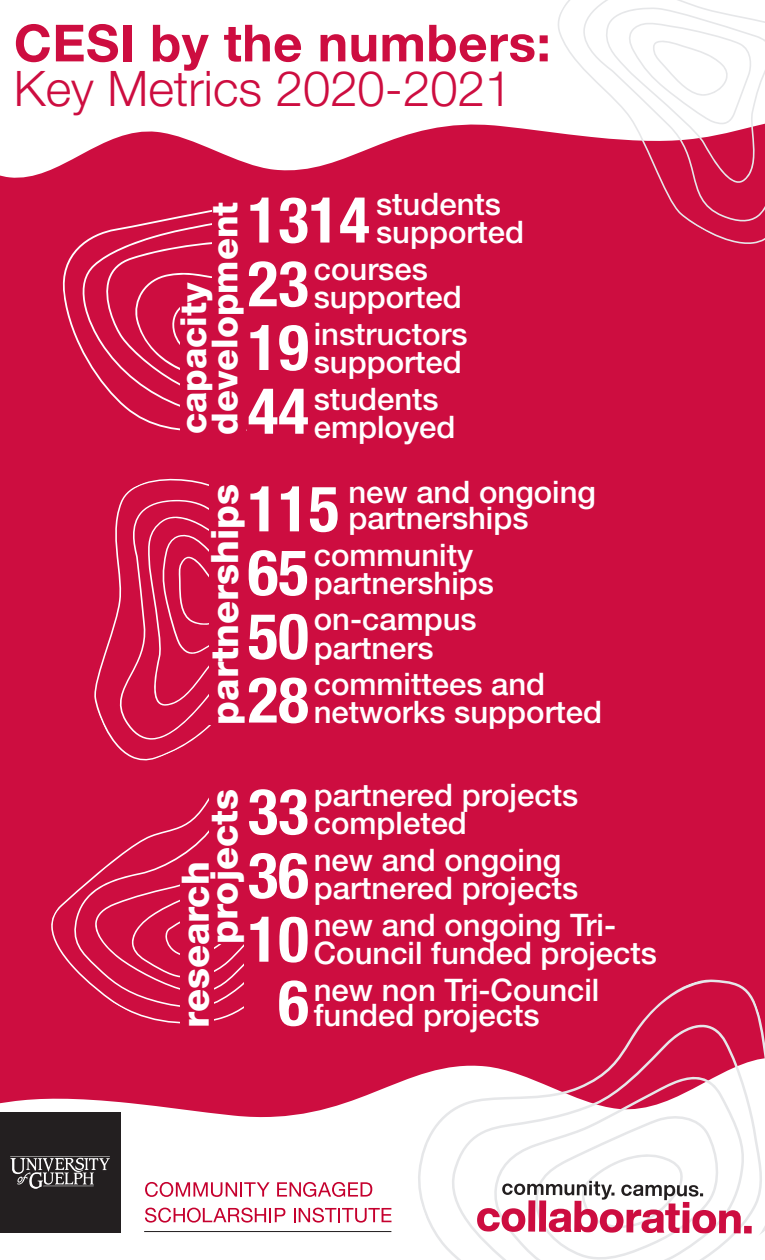
<style>
.page{position:relative;width:765px;height:1260px;background:#fff}
.page>*{position:absolute;margin:0;border:0;box-sizing:border-box;transform-origin:0 0}
.t1{font:700 condensed 63.5px "Helvetica Neue LT Pro";color:#fff}
.t2{font:700 51.25px "Helvetica Neue LT Pro";letter-spacing:.01em;color:#cd0d40}
.t3{font:300 49.12px "Helvetica Neue LT Pro";color:#cd0d40}
.t4{font:800 37.75px/28.6px "Helvetica Neue LT Pro";color:#fff}
.t5{font:800 35.88px/31.4px "Helvetica Neue LT Pro";color:#fff}
.t6{font:500 31.12px/28.4px "Helvetica Neue LT Pro";color:#fff}
.s1{font-weight:700;font-stretch:condensed;font-size:63.5px}
</style>
<div class="page">
<div style="left:0;top:615px;width:765px;height:507px;background:#cd0d40"></div>
<svg style="left:416px;top:979px;width:349px;height:267px;fill:#cd0d40"></svg>
<svg style="left:444px;top:1024px;width:321px;height:236px;fill:#cd0d40"></svg>
<svg style="left:492px;top:1067px;width:254px;height:46px"></svg>
<div style="left:0;top:124px;width:765px;height:491px;background:#cd0d40"></div>
<svg style="left:58px;top:206px;width:154px;height:226px;fill:#cd0d40"></svg>
<div style="left:181px;top:278px;width:33px;height:156px;background:#cd0d40"></div>
<div style="left:212px;top:200px;width:34px;height:246px;background:#cd0d40"></div>
<svg style="left:51px;top:773px;width:289px;height:256px;fill:#cd0d40"></svg>
<div style="left:21px;top:438px;width:329px;height:335px;background:#cd0d40"></div>
<div style="left:181px;top:862px;width:33px;height:166px;background:#cd0d40"></div>
<div style="left:244px;top:789px;width:103px;height:220px;background:#cd0d40"></div>
<div style="left:209px;top:775px;width:43px;height:169px;background:#cd0d40"></div>
<div style="left:209px;top:464px;width:140px;height:261px;background:#cd0d40"></div>
<svg style="left:556px;top:0;width:209px;height:245px"></svg>
<div style="left:0;top:1112px;width:120px;height:120px;background:#231f20"></div>
<svg style="left:10px;top:1156px;width:100px;height:33px"></svg>
<hr style="left:144px;top:1231px;width:247px;height:1px;background:#231f20">
<svg style="left:145px;top:1182px;width:125px;height:15px"></svg>
<svg style="left:277px;top:1182px;width:95px;height:15px"></svg>
<svg style="left:145px;top:1208px;width:140px;height:15px"></svg>
<svg style="left:294px;top:1208px;width:97px;height:15px"></svg>
<svg style="left:477px;top:1113px;width:275px;height:147px"></svg>
<h1 class="t2" style="left:14px;top:12px;width:538px">CESI by the numbers:</h1>
<h1 class="t3" style="left:14px;top:58px;width:500px">Key Metrics 2020-2021</h1>
<h2 class="t5" style="left:178px;top:435px;width:234px;rotate:-90deg">capacity development</h2>
<p class="t6" style="left:376px;top:189px;width:149px;text-indent:-128px"><span class="s1">1314</span> students supported</p>
<p class="t6" style="left:314px;top:254px;width:149px;text-indent:-66px"><span class="s1">23</span> courses supported</p>
<p class="t6" style="left:248px;top:319px;width:221px;text-align:right"><span class="s1">19</span> instructors supported</p>
<p class="t6" style="left:314px;top:384px;width:143px;text-indent:-66px"><span class="s1">44</span> students employed</p>
<h2 class="t4" style="left:210px;top:725px;width:242px;rotate:-90deg">partnerships</h2>
<p class="t6" style="left:348px;top:479px;width:249px;line-height:26px;text-indent:-101px"><span class="s1">115</span> new and ongoing partnerships</p>
<p class="t1" style="left:248px;top:534px;width:62px">65</p>
<p class="t6" style="left:314px;top:540px;width:161px">community</p>
<p class="t6" style="left:314px;top:568px;width:182px">partnerships</p>
<p class="t6" style="left:248px;top:605px;width:230px"><span class="s1">50</span> on-campus</p>
<p class="t6" style="left:314px;top:670px;width:290px;line-height:27.1px;text-indent:-66px"><span class="s1">28</span> committees and networks supported</p>
<p class="t6" style="left:314px;top:633px;width:121px">partners</p>
<h2 class="t4" style="left:181px;top:944px;width:156px;text-indent:-84px;rotate:-90deg">research projects</h2>
<p class="t6" style="left:314px;top:780px;width:266px;text-indent:-66px"><span class="s1">33</span> partnered projects completed</p>
<p class="t6" style="left:314px;top:845px;width:266px;text-indent:-66px"><span class="s1">36</span> new and ongoing partnered projects</p>
<p class="t6" style="left:314px;top:910px;width:345px;text-indent:-66px"><span class="s1">10</span> new and ongoing Tri-<br>Council funded projects</p>
<p class="t6" style="left:314px;top:976px;width:287px;line-height:26px;text-indent:-36px"><span class="s1">6</span> new non Tri-Council funded projects</p>
</div>
